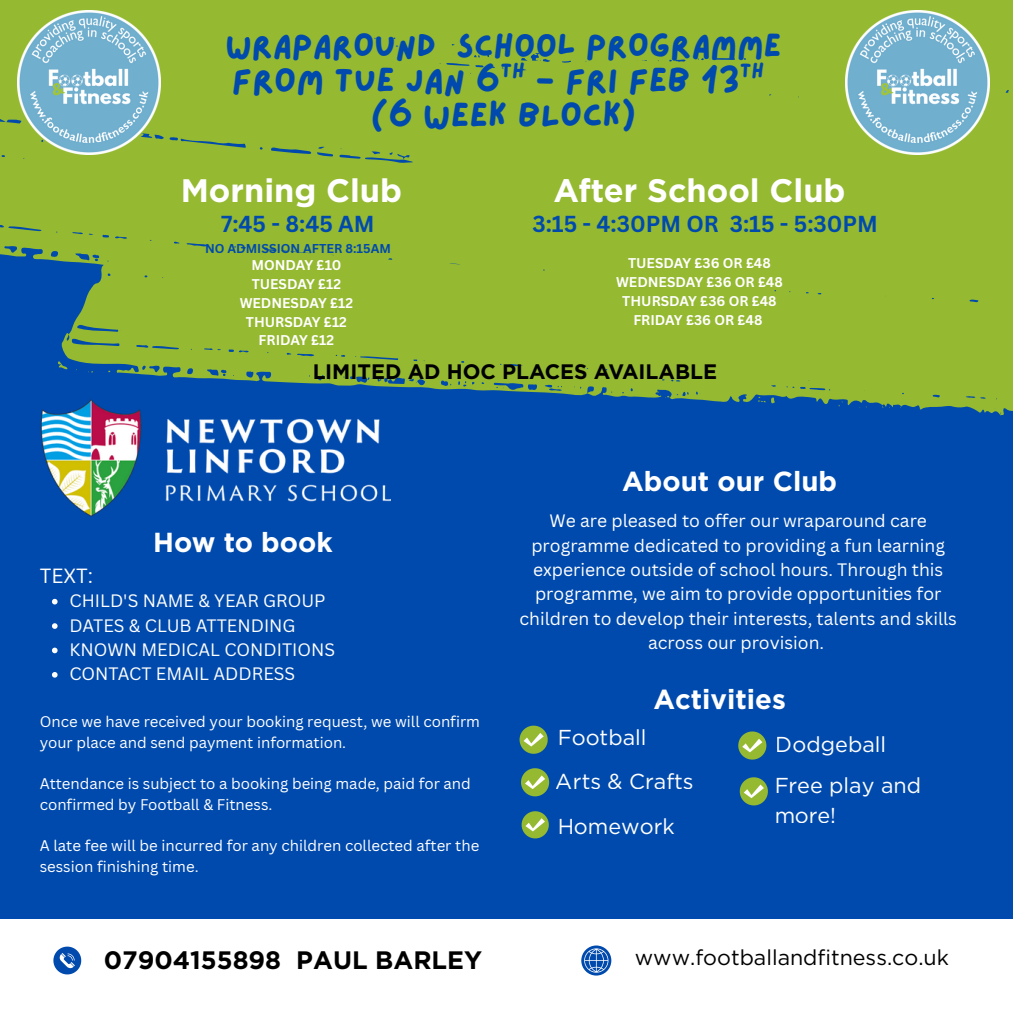
<style>
.page{position:relative;width:1013px;height:1013px;background:#fff}
.page>*{position:absolute;margin:0;border:0;box-sizing:border-box;transform-origin:0 0}
.t1{font:34.38px "Lazydog";color:#004aad}
.t2{font:33.12px "Lazydog";color:#004aad}
.t3{font:700 32.5px "Gotham";color:#fff}
.t4{font:700 27.5px "Gotham";color:#fff}
.t5{font:700 27.5px "Gotham";color:#fefefe}
.t6{font:700 25.25px "Gotham";color:#000}
.t7{font:700 22.5px "Canva Sans";color:#004aad}
.t8{font:21.62px/29.8px "Gotham";color:#fff}
.t9{font:21.5px "Gotham";color:#000}
.t10{font:700 20.88px "Gotham";color:#000}
.t11{font:20.62px "Lazydog";color:#004aad}
.t12{font:20px "Canva Sans";color:#fff}
.t13{font:17.5px/24.4px "Canva Sans";color:#fff;text-align:center}
.t14{font:15px/20.6px "Canva Sans";color:#fff}
.t15{font:700 13.75px "Canva Sans";color:#fff}
.t16{font:700 12.5px "Canva Sans";color:#004aad}
</style>
<div class="page">
<div style="left:0;top:0;width:1012px;height:1012px;background:#004aad"></div>
<svg style="left:0;top:0;width:1012px;height:416px;background:#88af3b"></svg>
<div style="left:0;top:920px;width:1012px;height:92px;background:#fff"></div>
<svg style="left:581px;top:945px;width:30px;height:30px"></svg>
<svg style="left:53px;top:946px;width:28px;height:28px"></svg>
<svg style="left:519px;top:725px;width:28px;height:28px"></svg>
<svg style="left:738px;top:731px;width:28px;height:28px"></svg>
<svg style="left:521px;top:768px;width:28px;height:28px"></svg>
<svg style="left:739px;top:777px;width:29px;height:28px"></svg>
<img style="left:17px;top:11px;width:144px;height:143px">
<img style="left:40px;top:399px;width:350px;height:118px">
<svg style="left:52px;top:599px;width:6px;height:5px"></svg>
<svg style="left:52px;top:623px;width:6px;height:6px"></svg>
<svg style="left:52px;top:647px;width:6px;height:6px"></svg>
<svg style="left:52px;top:672px;width:6px;height:5px"></svg>
<img style="left:845px;top:11px;width:144px;height:143px">
<svg style="left:521px;top:811px;width:28px;height:27px"></svg>
<h2 class="t2" style="left:225px;top:30px;width:557px">WRAPAROUND SCHOOL PROGRAMME</h2>
<h1 class="t1" style="left:232px;top:64px;width:509px">FROM TUE JAN 6 - FRI FEB 13</h1>
<p class="t11" style="left:500px;top:61px;width:26px">TH</p>
<p class="t11" style="left:739px;top:61px;width:26px">TH</p>
<h1 class="t1" style="left:371px;top:99px;width:266px">(6 WEEK BLOCK)</h1>
<p class="t3" style="left:181px;top:170px;width:223px">Morning Club</p>
<p class="t3" style="left:553px;top:170px;width:293px">After School Club</p>
<p class="t7" style="left:221px;top:208px;width:155px">7:45 - 8:45 AM</p>
<p class="t16" style="left:205px;top:239px;width:187px">NO ADMISSION AFTER 8:15AM</p>
<p class="t15" style="left:251px;top:256px;width:91px">MONDAY £10</p>
<p class="t15" style="left:252px;top:274px;width:91px">TUESDAY £12</p>
<p class="t15" style="left:240px;top:293px;width:115px">WEDNESDAY £12</p>
<p class="t15" style="left:246px;top:312px;width:102px">THURSDAY £12</p>
<h4 class="t15" style="left:258px;top:331px;width:77px">FRIDAY £12</h4>
<h6 class="t7" style="left:532px;top:208px;width:347px">3:15 - 4:30PM OR 3:15 - 5:30PM</h6>
<h6 class="t15" style="left:628px;top:254px;width:144px">TUESDAY £36 OR £48</h6>
<p class="t15" style="left:616px;top:272px;width:168px">WEDNESDAY £36 OR £48</p>
<p class="t15" style="left:622px;top:291px;width:156px">THURSDAY £36 OR £48</p>
<h6 class="t15" style="left:633px;top:310px;width:131px">FRIDAY £36 OR £48</h6>
<p class="t10" style="left:312px;top:359px;width:406px">LIMITED AD HOC PLACES AVAILABLE</p>
<h5 class="t5" style="left:153px;top:525px;width:181px">How to book</h5>
<p class="t12" style="left:40px;top:561px;width:55px">TEXT:</p>
<p class="t13" style="left:69px;top:588px;width:258px">CHILD'S NAME &amp; YEAR GROUP</p>
<p class="t13" style="left:69px;top:612px;width:227px">DATES &amp; CLUB ATTENDING</p>
<p class="t13" style="left:69px;top:637px;width:267px">KNOWN MEDICAL CONDITIONS</p>
<h5 class="t13" style="left:69px;top:661px;width:227px">CONTACT EMAIL ADDRESS</h5>
<p class="t14" style="left:40px;top:711px;width:442px">Once we have received your booking request, we will confirm your place and send payment information.</p>
<h4 class="t14" style="left:40px;top:773px;width:432px">Attendance is subject to a booking being made, paid for and confirmed by Football &amp; Fitness.</h4>
<p class="t14" style="left:40px;top:835px;width:441px">A late fee will be incurred for any children collected after the session finishing time.</p>
<p class="t6" style="left:104px;top:945px;width:380px">07904155898 PAUL BARLEY</p>
<h1 class="t4" style="left:622px;top:465px;width:216px">About our Club</h1>
<p class="t13" style="left:519px;top:508px;width:439px">We are pleased to offer our wraparound care programme dedicated to providing a fun learning experience outside of school hours. Through this programme, we aim to provide opportunities for children to develop their interests, talents and skills across our provision.</p>
<p class="t8" style="left:557px;top:722px;width:90px">Football</p>
<h1 class="t4" style="left:653px;top:682px;width:134px">Activities</h1>
<p class="t8" style="left:775px;top:729px;width:112px">Dodgeball</p>
<p class="t8" style="left:556px;top:765px;width:139px">Arts &amp; Crafts</p>
<p class="t8" style="left:774px;top:770px;width:148px">Free play and more!</p>
<p class="t8" style="left:557px;top:811px;width:119px">Homework</p>
<p class="t9" style="left:634px;top:944px;width:316px">www.footballandfitness.co.uk</p>
</div>
